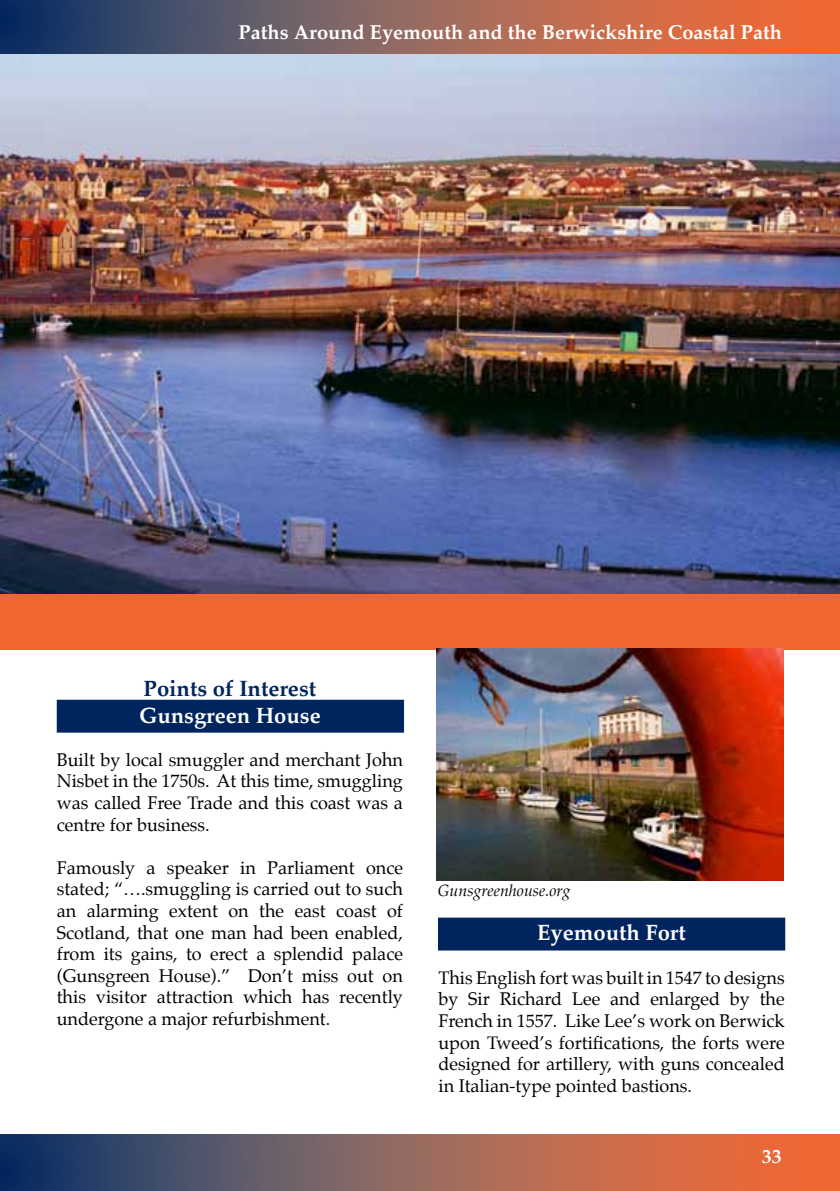
<style>
.page{position:relative;width:840px;height:1191px;background:#fff}
.page>*{position:absolute;margin:0;border:0;box-sizing:border-box;transform-origin:0 0}
.t1{font:700 22px "Palatino";color:#fff}
.t2{font:700 22px "Palatino";color:#00245d}
.t3{font:700 20px "Palatino";color:#fff}
.t4{font:18px/21.6px "Palatino";color:#000;text-align:justify}
.t5{font:italic 16px "Palatino";color:#000}
</style>
<div class="page">
<svg style="left:0;top:1134px;width:839px;height:57px;background:#8e5e58"></svg>
<svg style="left:0;top:0;width:839px;height:55px;background:#8f605a"></svg>
<img style="left:0;top:55px;width:839px;height:539px">
<div style="left:0;top:594px;width:839px;height:56px;background:#f26531"></div>
<img style="left:436px;top:649px;width:347px;height:231px">
<div style="left:57px;top:699px;width:347px;height:33px;background:#00245d;border:2px solid #00245d"></div>
<div style="left:437px;top:917px;width:347px;height:33px;background:#00245d;border:2px solid #00245d"></div>
<p class="t3" style="left:238px;top:15px;width:544px">Paths Around Eyemouth and the Berwickshire Coastal Path</p>
<p class="t2" style="left:143px;top:670px;width:174px">Points of Interest</p>
<p class="t1" style="left:139px;top:696px;width:183px">Gunsgreen House</p>
<p class="t4" style="left:57px;top:748px;width:347px">Built by local smuggler and merchant John Nisbet in the 1750s. At this time, smuggling was called Free Trade and this coast was a centre for business.</p>
<p class="t4" style="left:57px;top:856px;width:347px">Famously a speaker in Parliament once stated; “….smuggling is carried out to such an alarming extent on the east coast of Scotland, that one man had been enabled, from its gains, to erect a splendid palace (Gunsgreen House).” Don’t miss out on this visitor attraction which has recently undergone a major refurbishment.</p>
<p class="t5" style="left:437px;top:877px;width:134px">Gunsgreenhouse.org</p>
<p class="t1" style="left:537px;top:914px;width:150px">Eyemouth Fort</p>
<p class="t4" style="left:438px;top:966px;width:347px">This English fort was built in 1547 to designs by Sir Richard Lee and enlarged by the French in 1557. Like Lee’s work on Berwick upon Tweed’s fortifications, the forts were designed for artillery, with guns concealed in Italian-type pointed bastions.</p>
<p class="t3" style="left:761px;top:1139px;width:21px">33</p>
</div>
